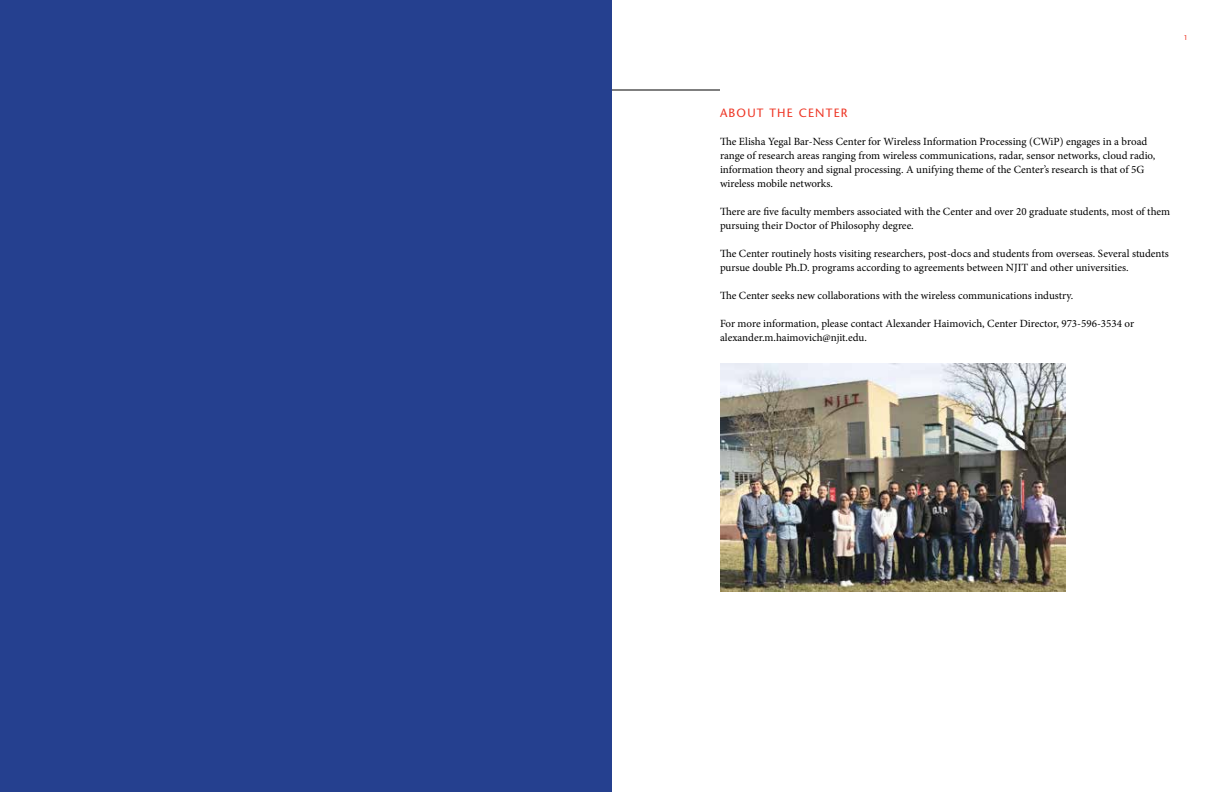
<style>
.page{position:relative;width:1224px;height:792px;background:#fff}
.page>*{position:absolute;margin:0;border:0;box-sizing:border-box;transform-origin:0 0}
.t1{font:500 12px "Stone Sans Std";letter-spacing:.1em;color:#ee3524}
.t2{font:11px/14px "Minion Pro";color:#000}
.t3{font:500 7px "Stone Sans Std";color:#ee3524}
</style>
<div class="page">
<img style="left:720px;top:363px;width:346px;height:228px">
<hr style="left:612px;top:90px;width:108px;height:1px;background:#000">
<div style="left:0;top:0;width:612px;height:792px;background:#25408f"></div>
<p class="t3" style="left:1184px;top:34px;width:6px">1</p>
<p class="t1" style="left:720px;top:106px;width:129px">ABOUT THE CENTER</p>
<p class="t2" style="left:720px;top:135px;width:437px">The Elisha Yegal Bar-Ness Center for Wireless Information Processing (CWiP) engages in a broad range of research areas ranging from wireless communications, radar, sensor networks, cloud radio, information theory and signal processing. A unifying theme of the Center’s research is that of 5G wireless mobile networks.</p>
<p class="t2" style="left:720px;top:205px;width:452px">There are five faculty members associated with the Center and over 20 graduate students, most of them pursuing their Doctor of Philosophy degree.</p>
<p class="t2" style="left:720px;top:247px;width:450px">The Center routinely hosts visiting researchers, post-docs and students from overseas. Several students pursue double Ph.D. programs according to agreements between NJIT and other universities.</p>
<p class="t2" style="left:720px;top:289px;width:355px">The Center seeks new collaborations with the wireless communications industry.</p>
<p class="t2" style="left:720px;top:317px;width:416px">For more information, please contact Alexander Haimovich, Center Director, 973-596-3534 or alexander.m.haimovich@njit.edu.</p>
</div>
